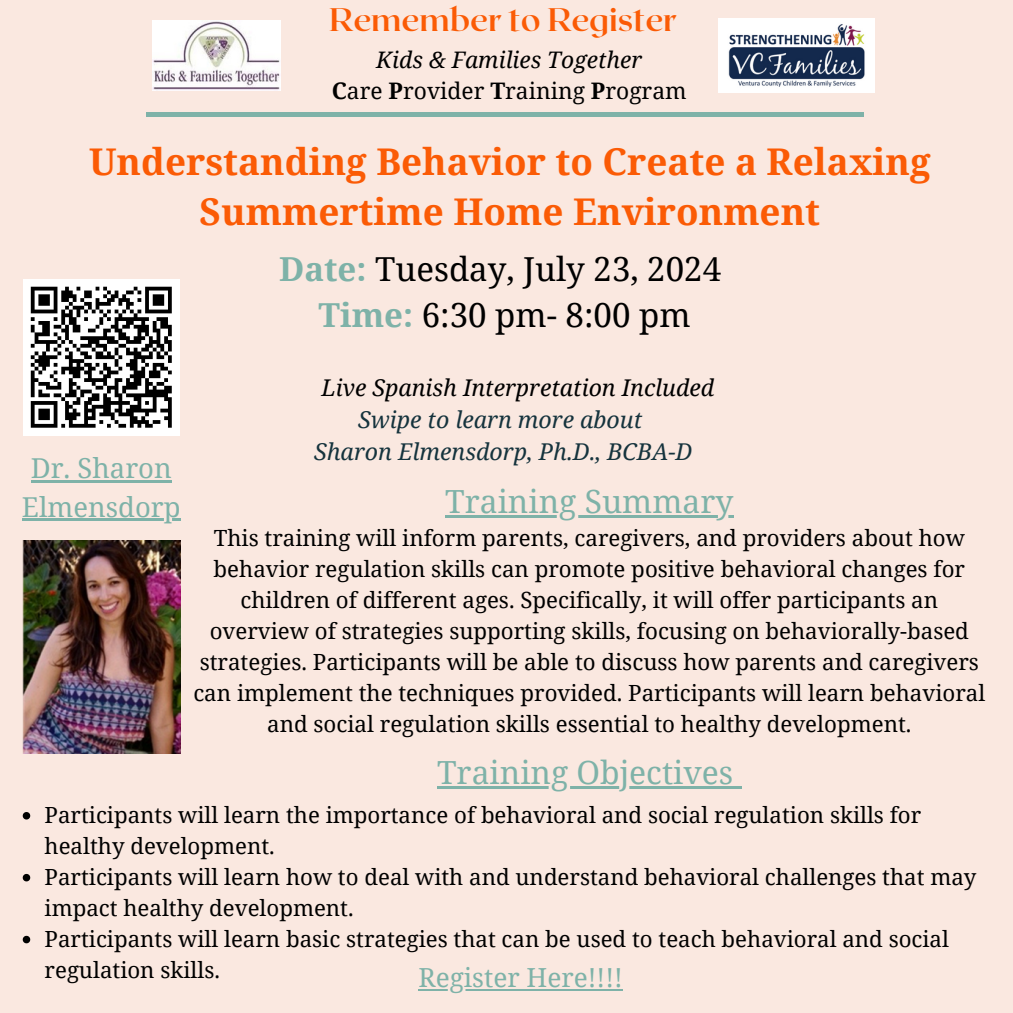
<style>
.page{position:relative;width:1013px;height:1013px;background:#fff}
.page>*{position:absolute;margin:0;border:0;box-sizing:border-box;transform-origin:0 0}
.t1{font:700 36.88px/50.6px "Noto Serif";color:#fb5b05;text-align:center}
.t2{font:33px/46px "Noto Serif";color:#000;text-align:center}
.t3{font:700 32.5px "Roxborough CF";color:#fb5b05}
.t4{font:31.88px "Noto Serif";color:#7eb2a8}
.t5{font:27.38px "Noto Serif";color:#7eb2a8}
.t6{font:26.25px "Noto Serif";color:#7eb2a8}
.t7{font:italic 23.12px "Noto Serif";color:#15333d}
.t8{font:italic 23px "Noto Serif";color:#000}
.t9{font:22.75px "Noto Serif";color:#000}
.t10{font:italic 22.75px "Noto Serif";color:#000}
.t11{font:22.25px/31px "Noto Serif";color:#000}
.s1{font-weight:700}
.s2{font-weight:700;color:#7eb2a8}
</style>
<div class="page">
<div style="left:0;top:0;width:1012px;height:1012px;background:#fae8e0"></div>
<hr style="left:146px;top:113px;width:717px;height:4px;background:#7eb2a8">
<img style="left:152px;top:21px;width:128px;height:69px">
<img style="left:718px;top:18px;width:156px;height:74px">
<hr style="left:437px;top:786px;width:296px;height:2px;background:#7eb2a8">
<svg style="left:733px;top:786px;width:8px;height:2px"></svg>
<img style="left:22px;top:540px;width:159px;height:213px">
<hr style="left:31px;top:480px;width:141px;height:2px;background:#7eb2a8">
<hr style="left:22px;top:518px;width:158px;height:3px;background:#7eb2a8">
<hr style="left:445px;top:515px;width:288px;height:3px;background:#7eb2a8">
<hr style="left:418px;top:989px;width:205px;height:2px;background:#7eb2a8">
<svg style="left:23px;top:812px;width:7px;height:7px"></svg>
<svg style="left:23px;top:873px;width:7px;height:8px"></svg>
<svg style="left:23px;top:935px;width:7px;height:8px"></svg>
<div style="left:23px;top:279px;width:156px;height:156px;background:#fff"></div>
<svg style="left:30px;top:286px;width:142px;height:142px"></svg>
<p class="t3" style="left:329px;top:-1px;width:349px">Remember to Register</p>
<p class="t10" style="left:376px;top:43px;width:267px">Kids &amp; Families Together</p>
<p class="t9" style="left:332px;top:75px;width:356px"><span class="s1">C</span>are <span class="s1">P</span>rovider <span class="s1">T</span>raining <span class="s1">P</span>rogram</p>
<p class="t1" style="left:89px;top:135px;width:843px">Understanding Behavior to Create a Relaxing<br>Summertime Home Environment</p>
<h1 class="t2" style="left:279px;top:245px;width:443px"><span class="s2">Date:</span> Tuesday, July 23, 2024<br><span class="s2">Time:</span> 6:30 pm- 8:00 pm</h1>
<p class="t8" style="left:321px;top:371px;width:394px">Live Spanish Interpretation Included</p>
<p class="t7" style="left:358px;top:403px;width:285px">Swipe to learn more about</p>
<p class="t7" style="left:314px;top:435px;width:379px">Sharon Elmensdorp, Ph.D., BCBA-D</p>
<h4 class="t5" style="left:31px;top:449px;width:142px">Dr. Sharon</h4>
<h3 class="t5" style="left:22px;top:487px;width:160px">Elmensdorp</h3>
<p class="t4" style="left:445px;top:479px;width:289px">Training Summary</p>
<h3 class="t11" style="left:193px;top:522px;width:793px;text-align:center">This training will inform parents, caregivers, and providers about how behavior regulation skills can promote positive behavioral changes for children of different ages. Specifically, it will offer participants an overview of strategies supporting skills, focusing on behaviorally-based strategies. Participants will be able to discuss how parents and caregivers can implement the techniques provided. Participants will learn behavioral and social regulation skills essential to healthy development.</h3>
<h3 class="t4" style="left:437px;top:750px;width:298px">Training Objectives</h3>
<p class="t11" style="left:45px;top:799px;width:878px">Participants will learn the importance of behavioral and social regulation skills for healthy development.</p>
<p class="t11" style="left:45px;top:861px;width:933px">Participants will learn how to deal with and understand behavioral challenges that may impact healthy development.</p>
<p class="t11" style="left:45px;top:922px;width:905px">Participants will learn basic strategies that can be used to teach behavioral and social regulation skills.</p>
<p class="t6" style="left:418px;top:959px;width:206px">Register Here!!!!</p>
</div>
